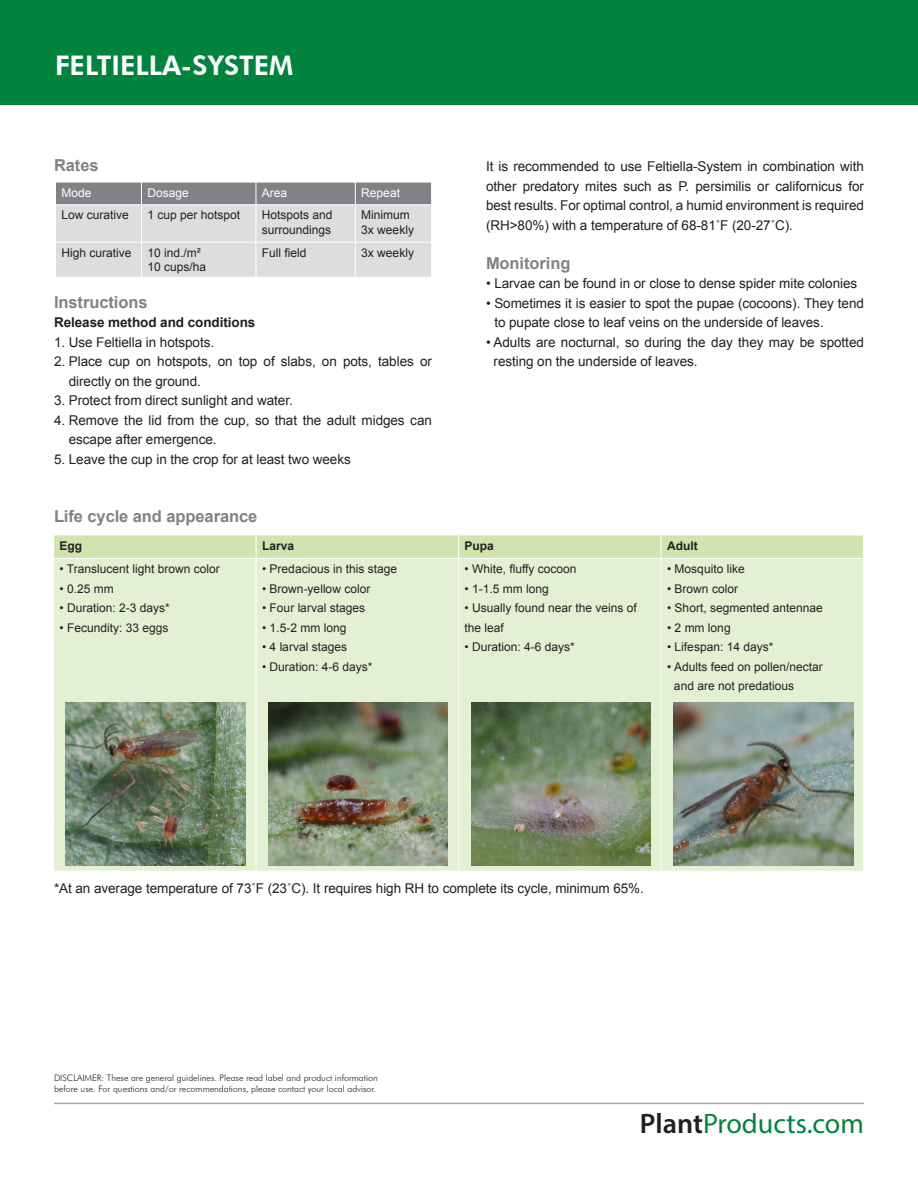
<style>
.page{position:relative;width:918px;height:1188px;background:#fff}
.page>*{position:absolute;margin:0;border:0;box-sizing:border-box;transform-origin:0 0}
.t1{font:28.2px "Myriad Pro";color:#00843d}
.t2{font:800 27px "Futura BT";color:#fff}
.Heading_2{font:700 16.5px "Arial";letter-spacing:-.005em;color:#808285}
.Heading_2-2{font:13.5px/19.5px "Arial";letter-spacing:-.005em;color:#231f20}
.Heading_2-3{font:700 13.5px "Arial";letter-spacing:-.005em;color:#231f20}
.t3{font:12px/19.5px "Arial";color:#231f20}
.t4{font:12px "Arial";color:#fff}
.t5{font:700 12px "Arial";color:#231f20}
.t6{font:300 9px/10.8px "Futura BT";color:#231f20}
.s1{font-weight:600;color:#231f20}
</style>
<div class="page">
<div style="left:0;top:0;width:918px;height:105px;background:#00843d"></div>
<div style="left:54px;top:559px;width:809px;height:312px;background:#e4f0d4"></div>
<svg style="left:54px;top:535px;width:810px;height:23px;background:#d0e4b0"></svg>
<hr style="left:256px;top:559px;width:1px;height:312px;background:#fff">
<hr style="left:458px;top:559px;width:1px;height:312px;background:#fff">
<hr style="left:661px;top:559px;width:1px;height:312px;background:#fff">
<img style="left:65px;top:702px;width:180px;height:163px">
<img style="left:268px;top:702px;width:180px;height:163px">
<img style="left:471px;top:702px;width:180px;height:163px">
<img style="left:674px;top:702px;width:180px;height:163px">
<svg style="left:55px;top:182px;width:377px;height:95px;background:#c7c8cb"></svg>
<hr style="left:55px;top:204px;width:86px;height:1px;background:#fff">
<hr style="left:55px;top:205px;width:1px;height:37px;background:#fff">
<hr style="left:141px;top:204px;width:115px;height:1px;background:#fff">
<hr style="left:141px;top:205px;width:1px;height:37px;background:#fff">
<hr style="left:256px;top:204px;width:99px;height:1px;background:#fff">
<hr style="left:256px;top:205px;width:1px;height:37px;background:#fff">
<hr style="left:355px;top:204px;width:77px;height:1px;background:#fff">
<hr style="left:355px;top:205px;width:1px;height:37px;background:#fff">
<hr style="left:431px;top:205px;width:1px;height:37px;background:#fff">
<hr style="left:55px;top:242px;width:86px;height:1px;background:#fff">
<hr style="left:55px;top:243px;width:1px;height:34px;background:#fff">
<hr style="left:141px;top:242px;width:115px;height:1px;background:#fff">
<hr style="left:141px;top:243px;width:1px;height:34px;background:#fff">
<hr style="left:256px;top:242px;width:99px;height:1px;background:#fff">
<hr style="left:256px;top:243px;width:1px;height:34px;background:#fff">
<hr style="left:355px;top:242px;width:77px;height:1px;background:#fff">
<hr style="left:355px;top:243px;width:1px;height:34px;background:#fff">
<hr style="left:431px;top:243px;width:1px;height:34px;background:#fff">
<hr style="left:54px;top:1103px;width:810px;height:1px;background:#a8a9ad">
<p class="t2" style="left:55px;top:49px;width:240px">FELTIELLA-SYSTEM</p>
<p class="Heading_2" style="left:54px;top:154px;width:46px">Rates</p>
<p class="t4" style="left:61px;top:185px;width:32px">Mode</p>
<p class="t4" style="left:147px;top:185px;width:43px">Dosage</p>
<p class="t4" style="left:262px;top:185px;width:27px">Area</p>
<p class="t4" style="left:361px;top:185px;width:40px">Repeat</p>
<p class="t3" style="left:61px;top:206px;width:69px">Low curative</p>
<p class="t3" style="left:147px;top:206px;width:94px">1 cup per hotspot</p>
<p class="t3" style="left:262px;top:208px;width:72px;line-height:14.4px">Hotspots and surroundings</p>
<p class="t3" style="left:361px;top:206px;width:50px">Minimum</p>
<p class="t3" style="left:361px;top:220px;width:54px">3x weekly</p>
<p class="t3" style="left:61px;top:243px;width:72px">High curative</p>
<p class="t3" style="left:147px;top:243px;width:55px">10 ind./m²</p>
<p class="t3" style="left:147px;top:257px;width:60px">10 cups/ha</p>
<p class="t3" style="left:262px;top:243px;width:46px">Full field</p>
<p class="t3" style="left:361px;top:243px;width:54px">3x weekly</p>
<p class="Heading_2" style="left:54px;top:291px;width:95px">Instructions</p>
<p class="Heading_2-3" style="left:54px;top:313px;width:203px">Release method and conditions</p>
<p class="Heading_2-2" style="left:54px;top:332px;width:162px">1. Use Feltiella in hotspots.</p>
<p class="Heading_2-2" style="left:69px;top:352px;width:365px;text-indent:-15px">2. Place cup on hotspots, on top of slabs, on pots, tables or directly on the ground.</p>
<p class="Heading_2-2" style="left:54px;top:391px;width:240px">3. Protect from direct sunlight and water.</p>
<p class="Heading_2-2" style="left:69px;top:410px;width:365px;text-indent:-15px">4. Remove the lid from the cup, so that the adult midges can escape after emergence.</p>
<p class="Heading_2-2" style="left:54px;top:449px;width:298px">5. Leave the cup in the crop for at least two weeks</p>
<p class="Heading_2" style="left:54px;top:505px;width:205px">Life cycle and appearance</p>
<p class="Heading_2-2" style="left:486px;top:157px;width:379px;text-align:justify">It is recommended to use Feltiella-System in combination with other predatory mites such as P. persimilis or californicus for best results. For optimal control, a humid environment is required (RH&gt;80%) with a temperature of 68-81˚F (20-27˚C).</p>
<p class="Heading_2" style="left:486px;top:252px;width:86px">Monitoring</p>
<p class="Heading_2-2" style="left:486px;top:274px;width:373px">• Larvae can be found in or close to dense spider mite colonies</p>
<p class="Heading_2-2" style="left:494px;top:293px;width:371px;text-indent:-8px">• Sometimes it is easier to spot the pupae (cocoons). They tend to pupate close to leaf veins on the underside of leaves.</p>
<p class="Heading_2-2" style="left:494px;top:332px;width:372px;text-indent:-8px">• Adults are nocturnal, so during the day they may be spotted resting on the underside of leaves.</p>
<p class="t5" style="left:60px;top:538px;width:24px">Egg</p>
<p class="t5" style="left:262px;top:538px;width:34px">Larva</p>
<p class="t5" style="left:465px;top:538px;width:31px">Pupa</p>
<p class="t5" style="left:667px;top:538px;width:32px">Adult</p>
<p class="t3" style="left:60px;top:559px;width:162px">• Translucent light brown color</p>
<p class="t3" style="left:60px;top:579px;width:56px">• 0.25 mm</p>
<p class="t3" style="left:60px;top:598px;width:112px">• Duration: 2-3 days*</p>
<p class="t3" style="left:60px;top:618px;width:110px">• Fecundity: 33 eggs</p>
<p class="t3" style="left:465px;top:559px;width:114px">• White, fluffy cocoon</p>
<p class="t3" style="left:465px;top:579px;width:86px">• 1-1.5 mm long</p>
<p class="t3" style="left:465px;top:598px;width:174px">• Usually found near the veins of the leaf</p>
<p class="t3" style="left:465px;top:637px;width:112px">• Duration: 4-6 days*</p>
<p class="t3" style="left:262px;top:559px;width:136px">• Predacious in this stage</p>
<p class="t3" style="left:262px;top:579px;width:110px">• Brown-yellow color</p>
<p class="t3" style="left:262px;top:598px;width:104px">• Four larval stages</p>
<p class="t3" style="left:262px;top:618px;width:86px">• 1.5-2 mm long</p>
<p class="t3" style="left:262px;top:637px;width:86px">• 4 larval stages</p>
<p class="t3" style="left:262px;top:657px;width:112px">• Duration: 4-6 days*</p>
<p class="t3" style="left:667px;top:559px;width:79px">• Mosquito like</p>
<p class="t3" style="left:667px;top:579px;width:72px">• Brown color</p>
<p class="t3" style="left:667px;top:598px;width:157px">• Short, segmented antennae</p>
<p class="t3" style="left:667px;top:618px;width:65px">• 2 mm long</p>
<p class="t3" style="left:667px;top:637px;width:108px">• Lifespan: 14 days*</p>
<p class="t3" style="left:674px;top:657px;width:150px;text-indent:-7px">• Adults feed on pollen/nectar and are not predatious</p>
<p class="Heading_2-2" style="left:54px;top:878px;width:591px">*At an average temperature of 73˚F (23˚C). It requires high RH to complete its cycle, minimum 65%.</p>
<p class="t6" style="left:54px;top:1072px;width:325px">DISCLAIMER: These are general guidelines. Please read label and product information before use. For questions and/or recommendations, please contact your local advisor.</p>
<p class="t1" style="left:640px;top:1106px;width:226px"><span class="s1">Plant</span>Products.com</p>
</div>
